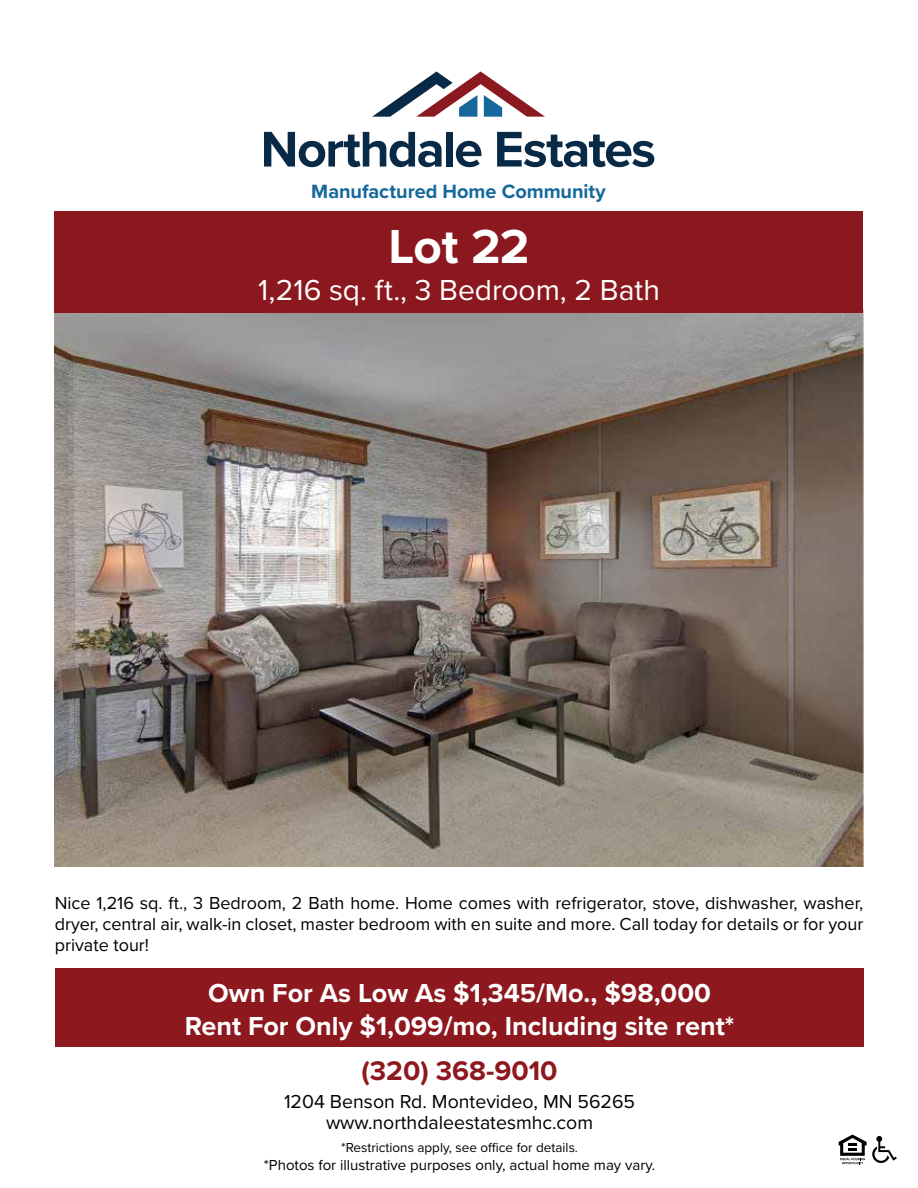
<style>
.page{position:relative;width:918px;height:1188px;background:#fff}
.page>*{position:absolute;margin:0;border:0;box-sizing:border-box;transform-origin:0 0}
.t1{font:700 51.9px "Proxima Nova";letter-spacing:-.035em;color:#082a47}
.t2{font:700 49.5px "Proxima Nova";color:#fff}
.t3{font:30px "Proxima Nova";color:#fff}
.t4{font:700 27.9px "Proxima Nova";color:#8d191f}
.t5{font:700 27px/32.4px "Proxima Nova";color:#fff;text-align:center}
.t6{font:700 19.95px "Proxima Nova";letter-spacing:-.005em;color:#15689b}
.t7{font:19.5px/21px "Proxima Nova";color:#000;text-align:center}
.t8{font:18px/21px "Proxima Nova";color:#000;text-align:justify}
.t9{font:15px "Proxima Nova";color:#000}
.t10{font:13.5px "Proxima Nova";color:#000}
</style>
<div class="page">
<img style="left:55px;top:313px;width:808px;height:553px">
<div style="left:55px;top:969px;width:809px;height:78px;background:#8d191f"></div>
<div style="left:55px;top:211px;width:808px;height:102px;background:#8c181f"></div>
<svg style="left:839px;top:1135px;width:58px;height:29px"></svg>
<svg style="left:372px;top:71px;width:173px;height:46px"></svg>
<h1 class="t1" style="left:261px;top:111px;width:397px">Northdale Estates</h1>
<p class="t6" style="left:311px;top:177px;width:296px">Manufactured Home Community</p>
<h2 class="t2" style="left:389px;top:209px;width:142px">Lot 22</h2>
<h3 class="t3" style="left:258px;top:268px;width:403px">1,216 sq. ft., 3 Bedroom, 2 Bath</h3>
<p class="t8" style="left:55px;top:892px;width:810px">Nice 1,216 sq. ft., 3 Bedroom, 2 Bath home. Home comes with refrigerator, stove, dishwasher, washer, dryer, central air, walk-in closet, master bedroom with en suite and more. Call today for details or for your private tour!</p>
<h3 class="t5" style="left:185px;top:977px;width:551px">Own For As Low As $1,345/Mo., $98,000<br>Rent For Only $1,099/mo, Including site rent*</h3>
<h3 class="t4" style="left:362px;top:1050px;width:197px">(320) 368-9010</h3>
<p class="t7" style="left:284px;top:1090px;width:353px">1204 Benson Rd. Montevideo, MN 56265 www.northdaleestatesmhc.com</p>
<p class="t10" style="left:341px;top:1137px;width:238px">*Restrictions apply, see office for details.</p>
<p class="t9" style="left:264px;top:1153px;width:393px">*Photos for illustrative purposes only, actual home may vary.</p>
</div>
